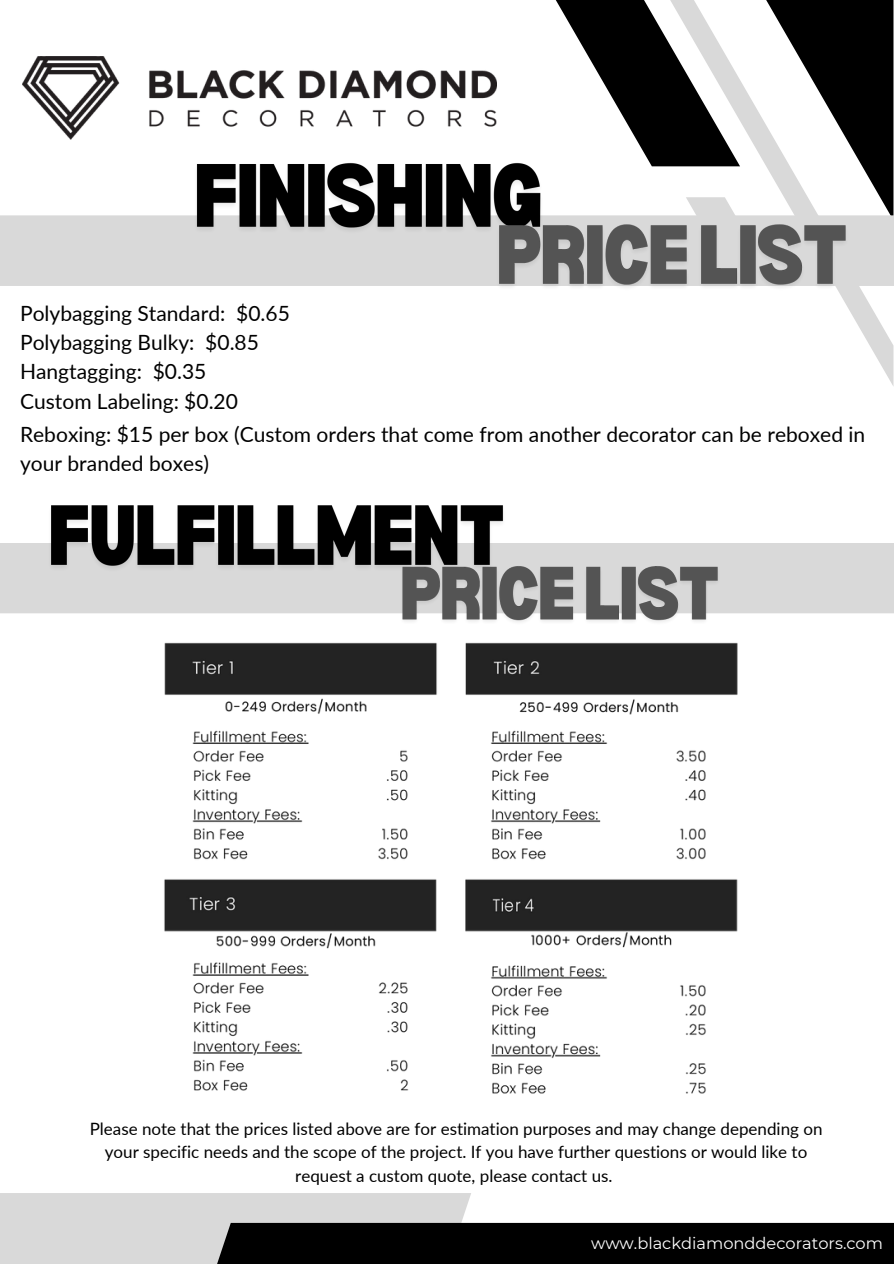
<style>
.page{position:relative;width:894px;height:1264px;background:#fff}
.page>*{position:absolute;margin:0;border:0;box-sizing:border-box;transform-origin:0 0}
.t1{font:21px/29.2px "Lato";color:#000}
.t2{font:16.95px/23.7px "Lato";color:#000;text-align:center}
.t3{font:16.2px "Montserrat";color:#fff}
</style>
<div class="page">
<svg style="left:841px;top:286px;width:51px;height:98px"></svg>
<svg style="left:555px;top:0;width:337px;height:215px"></svg>
<div style="left:0;top:1192px;width:471px;height:71px;background:#d9d9d9"></div>
<div style="left:164px;top:1222px;width:729px;height:41px;background:#000"></div>
<div style="left:0;top:215px;width:893px;height:71px;background:#d9d9d9"></div>
<img style="left:23px;top:56px;width:473px;height:84px">
<div style="left:0;top:543px;width:893px;height:70px;background:#d9d9d9"></div>
<img style="left:52px;top:612px;width:789px;height:482px">
<img style="left:189px;top:163px;width:352px;height:77px">
<img style="left:490px;top:209px;width:364px;height:87px">
<img style="left:43px;top:505px;width:467px;height:72px">
<img style="left:395px;top:552px;width:329px;height:78px">
<p class="t1" style="left:20px;top:298px;width:271px">Polybagging Standard: $0.65<br>Polybagging Bulky: $0.85<br>Hangtagging: $0.35<br>Custom Labeling: $0.20</p>
<h3 class="t1" style="left:20px;top:419px;width:846px">Reboxing: $15 per box (Custom orders that come from another decorator can be reboxed in your branded boxes)</h3>
<h3 class="t2" style="left:90px;top:1116px;width:734px">Please note that the prices listed above are for estimation purposes and may change depending on your specific needs and the scope of the project. If you have further questions or would like to request a custom quote, please contact us.</h3>
<p class="t3" style="left:591px;top:1232px;width:293px">www.blackdiamonddecorators.com</p>
</div>
